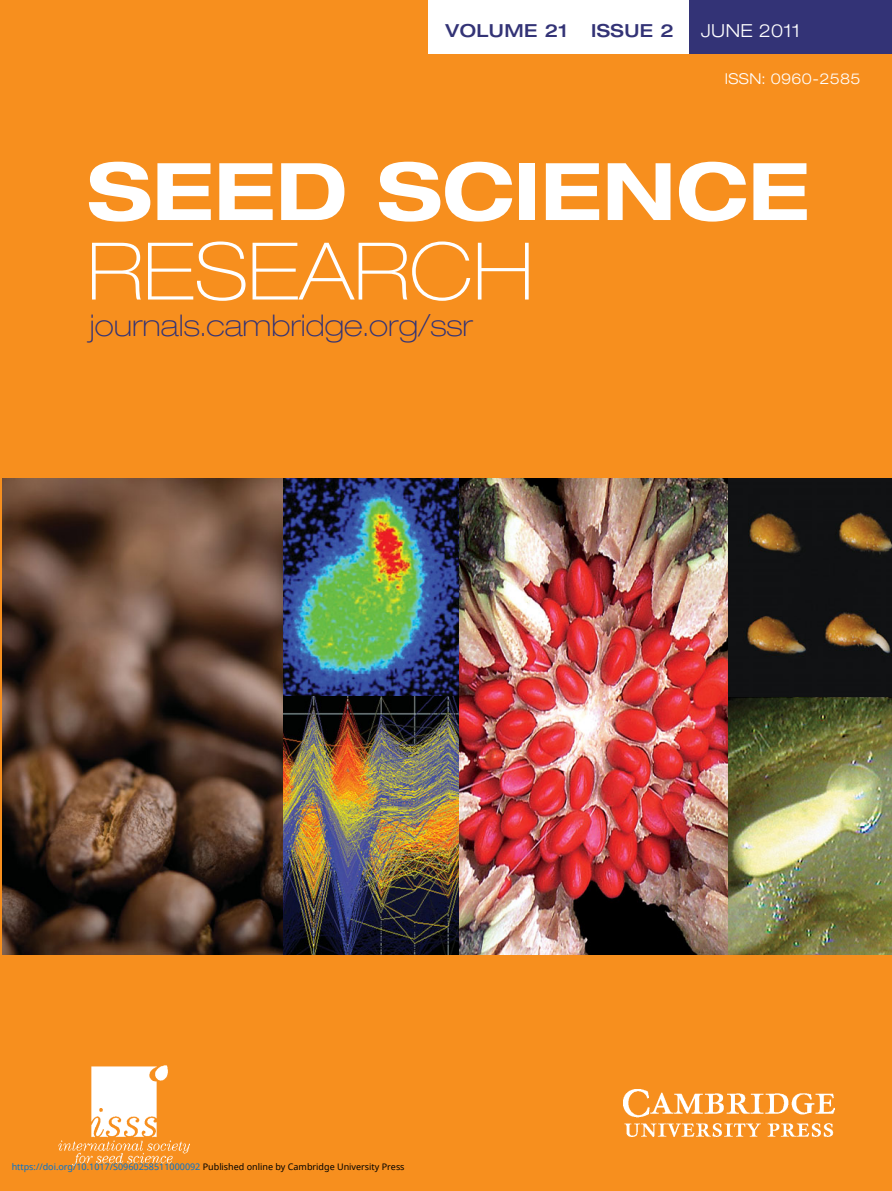
<style>
.page{position:relative;width:892px;height:1191px;background:#f78f1e}
.page>*{position:absolute;margin:0;border:0;box-sizing:border-box;transform-origin:0 0}
.t1{font:700 expanded 79.5px "Helvetica Neue";color:#fff}
.t2{font:100 expanded 79.5px "Helvetica Neue";color:#fff}
.t3{font:100 expanded 30px "Helvetica Neue";color:#333376}
.t4{font:500 expanded 18px "Helvetica Neue";letter-spacing:.025em;color:#333376}
.t5{font:300 expanded 18px "Helvetica Neue";letter-spacing:.025em;color:#fff}
.t6{font:300 expanded 15px "Helvetica Neue";letter-spacing:.025em;color:#fff}
.t7{font:9px "Noto Sans";color:#0172cf}
.s1{color:#000}
</style>
<div class="page">
<div style="left:428px;top:0;width:320px;height:54px;background:#fff"></div>
<div style="left:690px;top:0;width:202px;height:54px;background:#333376"></div>
<img style="left:459px;top:478px;width:269px;height:477px">
<img style="left:2px;top:478px;width:281px;height:476px">
<img style="left:283px;top:478px;width:176px;height:477px">
<img style="left:728px;top:478px;width:164px;height:477px">
<img style="left:59px;top:1065px;width:130px;height:100px">
<img style="left:623px;top:1089px;width:211px;height:47px">
<h3 class="t4" style="left:446px;top:24px;width:123px">VOLUME 21</h3>
<h3 class="t4" style="left:591px;top:24px;width:84px">ISSUE 2</h3>
<h3 class="t5" style="left:701px;top:24px;width:101px">JUNE 2011</h3>
<h3 class="t6" style="left:725px;top:73px;width:137px">ISSN: 0960-2585</h3>
<h1 class="t1" style="left:87px;top:162px;width:724px">SEED SCIENCE</h1>
<h1 class="t2" style="left:87px;top:243px;width:448px">RESEARCH</h1>
<h2 class="t3" style="left:90px;top:314px;width:385px">journals.cambridge.org/ssr</h2>
<p class="t7" style="left:12px;top:1160px;width:394px">https://doi.org/10.1017/S0960258511000092 <span class="s1">Published online by Cambridge University Press</span></p>
</div>
